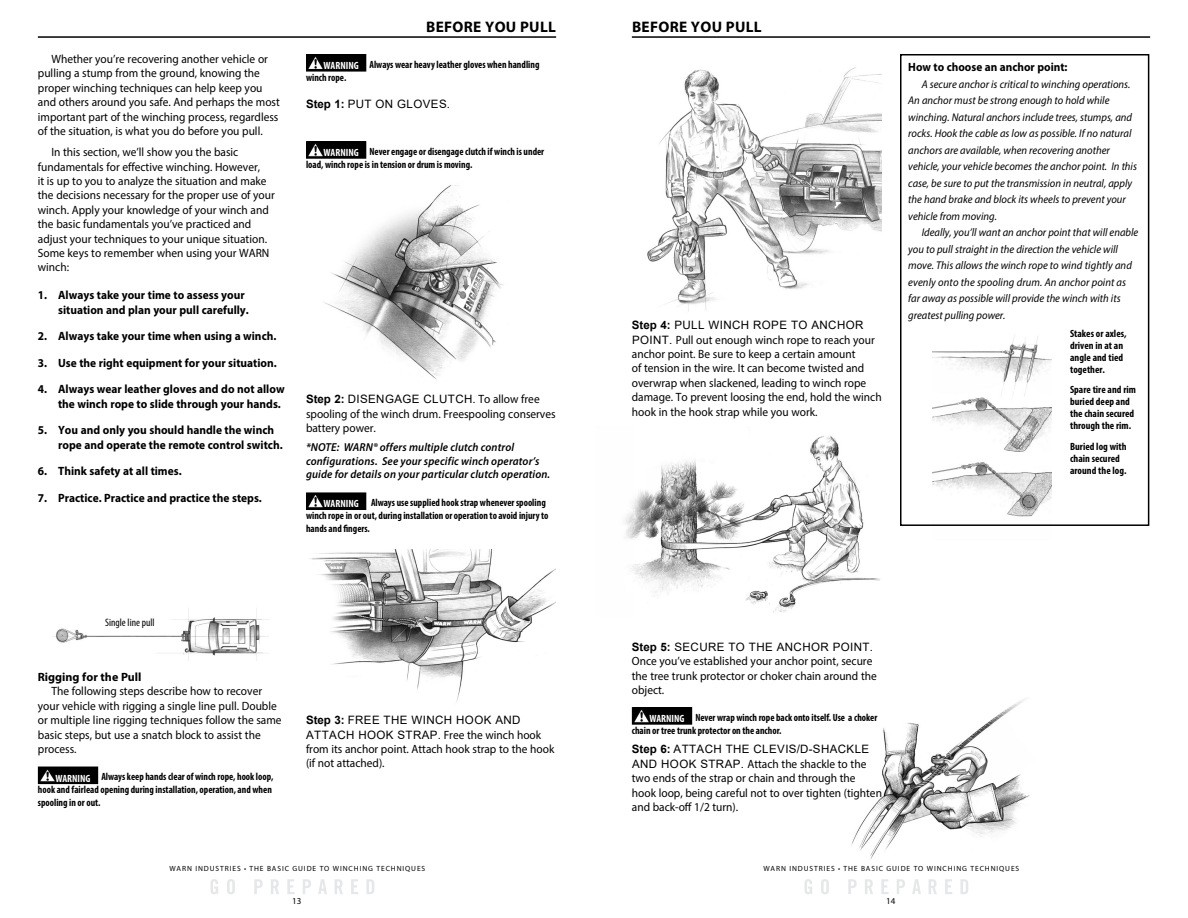
<style>
.page{position:relative;width:1188px;height:918px;background:#fff}
.page>*{position:absolute;margin:0;border:0;box-sizing:border-box;transform-origin:0 0}
.t1{font:700 15.3px "Myriad Pro";letter-spacing:.02em;color:#000}
.t2{font:12px/14.4px "Myriad Pro";color:#000;scale:.95 1}
.t3{font:700 12px/14.4px "Myriad Pro";color:#000;scale:.95 1}
.t4{font:700 12px "Myriad Pro";color:#000;scale:.94 1}
.t5{font:700 12px "Myriad Pro";color:#000}
.t6{font:11.55px/14.4px "Arial";letter-spacing:.035em;color:#000}
.t7{font:italic 600 11.55px/13.5px "Myriad Pro";letter-spacing:.015em;color:#000;scale:.95 1}
.t8{font:italic 11.25px/16.5px "Myriad Pro";color:#000;scale:.94 1}
.t9{font:condensed 10.8px "Myriad Pro";color:#000}
.t10{font:700 condensed 10.5px/12.6px "Myriad Pro";color:#000;scale:.95 1}
.t11{font:700 condensed 10.5px/12px "Myriad Pro";color:#000}
.t12{font:9px "Myriad Pro";color:#000}
.t13{font:7.5px "Myriad Pro";letter-spacing:.12em;color:#000}
.s1{color:#fff}
.s2{font-weight:700}
.s3{font-family:"Myriad Pro";font-size:12px}
.s4{font-family:"Arial";font-size:11.55px}
</style>
<div class="page">
<div style="left:307px;top:55px;width:59px;height:16px;background:#000"></div>
<img style="left:309px;top:57px;width:14px;height:12px">
<div style="left:306px;top:54px;width:60px;height:18px;border:2px solid #000"></div>
<div style="left:307px;top:142px;width:59px;height:16px;background:#000"></div>
<img style="left:309px;top:144px;width:14px;height:12px">
<div style="left:306px;top:141px;width:60px;height:18px;border:2px solid #000"></div>
<div style="left:307px;top:493px;width:59px;height:16px;background:#000"></div>
<img style="left:309px;top:495px;width:14px;height:12px">
<div style="left:306px;top:492px;width:60px;height:18px;border:2px solid #000"></div>
<img style="left:53px;top:609px;width:216px;height:52px">
<div style="left:39px;top:767px;width:58px;height:16px;background:#000"></div>
<img style="left:41px;top:770px;width:14px;height:11px">
<div style="left:38px;top:767px;width:60px;height:17px;border:2px solid #000"></div>
<img style="left:310px;top:550px;width:246px;height:153px">
<img style="left:324px;top:185px;width:180px;height:195px">
<svg style="left:211px;top:879px;width:7px;height:15px"></svg>
<svg style="left:227px;top:879px;width:8px;height:15px"></svg>
<svg style="left:254px;top:879px;width:9px;height:15px"></svg>
<svg style="left:271px;top:879px;width:8px;height:15px"></svg>
<svg style="left:287px;top:879px;width:8px;height:15px"></svg>
<svg style="left:303px;top:879px;width:8px;height:15px"></svg>
<svg style="left:318px;top:879px;width:9px;height:15px"></svg>
<svg style="left:335px;top:879px;width:8px;height:15px"></svg>
<svg style="left:351px;top:879px;width:7px;height:15px"></svg>
<svg style="left:366px;top:879px;width:8px;height:15px"></svg>
<hr style="left:38px;top:36px;width:518px;height:2px;background:#000">
<svg style="left:805px;top:879px;width:7px;height:15px"></svg>
<svg style="left:821px;top:879px;width:8px;height:15px"></svg>
<svg style="left:848px;top:879px;width:9px;height:15px"></svg>
<svg style="left:865px;top:879px;width:8px;height:15px"></svg>
<svg style="left:881px;top:879px;width:8px;height:15px"></svg>
<svg style="left:897px;top:879px;width:8px;height:15px"></svg>
<svg style="left:912px;top:879px;width:9px;height:15px"></svg>
<svg style="left:929px;top:879px;width:8px;height:15px"></svg>
<svg style="left:945px;top:879px;width:7px;height:15px"></svg>
<svg style="left:960px;top:879px;width:8px;height:15px"></svg>
<img style="left:851px;top:699px;width:179px;height:160px">
<img style="left:932px;top:335px;width:119px;height:182px">
<img style="left:625px;top:436px;width:255px;height:177px">
<img style="left:647px;top:67px;width:235px;height:244px">
<div style="left:633px;top:708px;width:58px;height:16px;background:#000"></div>
<img style="left:635px;top:710px;width:14px;height:12px">
<div style="left:632px;top:707px;width:60px;height:18px;border:2px solid #000"></div>
<div style="left:900px;top:54px;width:249px;height:472px;border:2px solid #000"></div>
<hr style="left:632px;top:36px;width:518px;height:2px;background:#000">
<p class="t2" style="left:38px;top:53px;width:256px;text-indent:13px">Whether you’re recovering another vehicle or pulling a stump from the ground, knowing the proper winching techniques can help keep you and others around you safe. And perhaps the most important part of the winching process, regardless of the situation, is what you do before you pull.</p>
<p class="t2" style="left:38px;top:146px;width:251px;text-indent:13px">In this section, we’ll show you the basic fundamentals for effective winch ing. However,<br>it is up to you to analyze the situation and make the decisions necessary for the proper use of your winch. Apply your knowledge of your winch and the basic fundamentals you’ve practiced and adjust your tech niques to your unique situation.<br>Some keys to remember when using your WARN winch:</p>
<p class="t3" style="left:58px;top:289px;width:202px;text-indent:-20px">1. Always take your time to assess your situation and plan your pull carefully.</p>
<p class="t3" style="left:38px;top:330px;width:253px">2. Always take your time when using a winch.</p>
<p class="t3" style="left:38px;top:356px;width:253px">3. Use the right equipment for your situation.</p>
<p class="t3" style="left:58px;top:383px;width:240px;text-indent:-20px">4. Always wear leather gloves and do not allow the winch rope to slide through your hands.</p>
<p class="t3" style="left:58px;top:424px;width:238px;text-indent:-20px">5. You and only you should handle the winch rope and operate the remote control switch.</p>
<p class="t3" style="left:38px;top:465px;width:153px">6. Think safety at all times.</p>
<p class="t3" style="left:38px;top:491px;width:237px">7. Practice. Practice and practice the steps.</p>
<p class="t1" style="left:426px;top:21px;width:131px">BEFORE YOU PULL</p>
<p class="t10" style="left:306px;top:59px;width:247px;text-indent:18px"><span class="s1">WARNING</span> Always wear heavy leather gloves when handling winch rope.</p>
<p class="t6" style="left:306px;top:97px;width:146px"><span class="s2">Step 1:</span> PUT ON GLOVES.</p>
<p class="t10" style="left:306px;top:146px;width:252px;text-indent:18px"><span class="s1">WARNING</span> Never engage or disengage clutch if winch is under load, winch rope is in tension or drum is moving.</p>
<p class="t6" style="left:306px;top:392px;width:235px"><span class="s2">Step 2:</span> DISENGAGE CLUTCH. <span class="s3">To allow free</span></p>
<p class="t2" style="left:306px;top:407px;width:264px">spooling of the winch drum. Freespooling conserves battery power.</p>
<p class="t7" style="left:306px;top:441px;width:259px">*NOTE: WARN® offers multiple clutch control configurations. See your specific winch operator’s guide for details on your particular clutch operation.</p>
<p class="t10" style="left:306px;top:497px;width:257px;text-indent:18px"><span class="s1">WARNING</span> Always use supplied hook strap whenever spooling winch rope in or out, during installation or operation to avoid injury to hands and fingers.</p>
<p class="t9" style="left:105px;top:619px;width:51px">Single line pull</p>
<p class="t5" style="left:38px;top:672px;width:105px">Rigging for the Pull</p>
<p class="t2" style="left:38px;top:685px;width:258px;text-indent:13px">The following steps describe how to recover your vehicle with rigging a single line pull. Double or multiple line rigging techniques follow the same basic steps, but use a snatch block to assist the process.</p>
<p class="t10" style="left:38px;top:771px;width:249px;text-indent:18px"><span class="s1">WARNING</span> Always keep hands clear of winch rope, hook loop, hook and fairlead opening during installation, operation, and when spooling in or out.</p>
<p class="t6" style="left:306px;top:713px;width:237px"><span class="s2">Step 3:</span> FREE THE WINCH HOOK AND<br>ATTACH HOOK STRAP. <span class="s3">Free the winch hook</span></p>
<p class="t2" style="left:306px;top:743px;width:263px">from its anchor point. Attach hook strap to the hook (if not attached).</p>
<p class="t13" style="left:169px;top:865px;width:257px">WARN INDUSTRIES • THE BASIC GUIDE TO WINCHING TECHNIQUES</p>
<p class="t12" style="left:292px;top:897px;width:11px">13</p>
<p class="t1" style="left:632px;top:21px;width:131px">BEFORE YOU PULL</p>
<p class="t6" style="left:632px;top:318px;width:233px"><span class="s2">Step 4:</span> PULL WINCH ROPE TO ANCHOR</p>
<p class="t2" style="left:632px;top:333px;width:264px"><span class="s4">POINT.</span> Pull out enough winch rope to reach your anchor point. Be sure to keep a certain amount<br>of tension in the wire. It can become twisted and overwrap when slackened, leading to winch rope damage. To prevent loosing the end, hold the winch hook in the hook strap while you work.</p>
<p class="t4" style="left:908px;top:63px;width:171px">How to choose an anchor point:</p>
<p class="t8" style="left:908px;top:76px;width:245px;text-indent:14px">A secure anchor is critical to winching operations.<br>An anchor must be strong enough to hold while winching. Natural anchors include trees, stumps, and rocks. Hook the cable as low as possible. If no natural anchors are available, when recovering another vehicle, your vehicle becomes the anchor point. In this case, be sure to put the transmission in neutral, apply the hand brake and block its wheels to prevent your vehicle from moving.</p>
<p class="t8" style="left:908px;top:225px;width:246px;text-indent:14px">Ideally, you’ll want an anchor point that will enable you to pull straight in the direction the vehicle will move. This allows the winch rope to wind tightly and evenly onto the spooling drum. An anchor point as far away as possible will provide the winch with its greatest pulling power.</p>
<p class="t11" style="left:1070px;top:328px;width:58px">Stakes or axles, driven in at an angle and tied together.</p>
<p class="t11" style="left:1070px;top:384px;width:67px">Spare tire and rim buried deep and the chain secured through the rim.</p>
<p class="t11" style="left:1070px;top:441px;width:58px">Buried log with chain secured around the log.</p>
<p class="t6" style="left:632px;top:640px;width:243px"><span class="s2">Step 5:</span> SECURE TO THE ANCHOR POINT.</p>
<p class="t2" style="left:632px;top:655px;width:259px">Once you’ve established your anchor point, secure the tree trunk protector or choker chain around the object.</p>
<p class="t10" style="left:632px;top:712px;width:260px;text-indent:18px"><span class="s1">WARNING</span> Never wrap winch rope back onto itself. Use a choker chain or tree trunk protector on the anchor.</p>
<p class="t6" style="left:632px;top:742px;width:239px"><span class="s2">Step 6:</span> ATTACH THE CLEVIS/D-SHACKLE</p>
<p class="t2" style="left:632px;top:757px;width:265px"><span class="s4">AND HOOK STRAP.</span> Attach the shackle to the two ends of the strap or chain and through the hook loop, being careful not to over tighten (tighten and back-off 1/2 turn).</p>
<p class="t13" style="left:763px;top:865px;width:257px">WARN INDUSTRIES • THE BASIC GUIDE TO WINCHING TECHNIQUES</p>
<p class="t12" style="left:886px;top:897px;width:11px">14</p>
</div>
